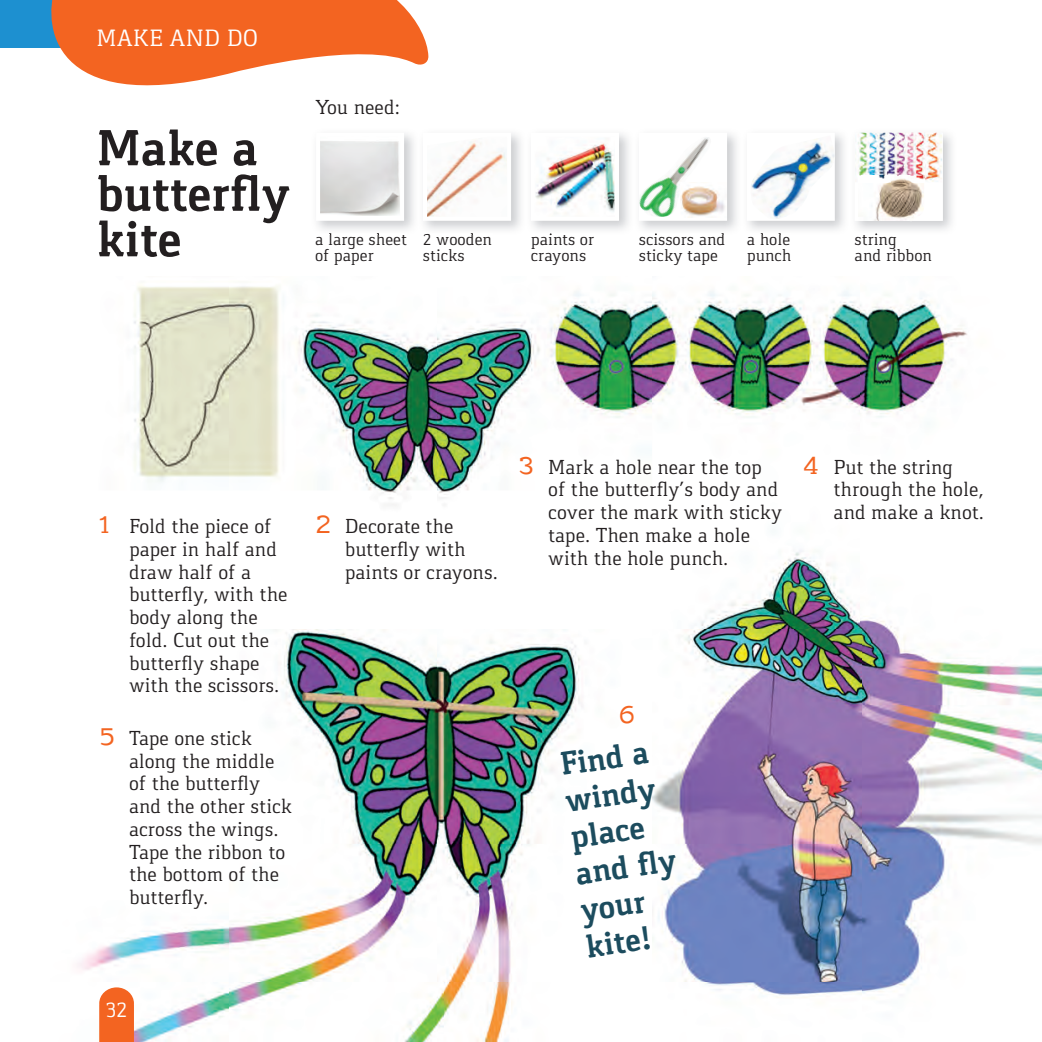
<style>
.page{position:relative;width:1042px;height:1042px;background:#fff}
.page>*{position:absolute;margin:0;border:0;box-sizing:border-box;transform-origin:0 0}
.t1{font:700 52.5px/45.5px "Gaspar";color:#231f20}
.t2{font:700 33.95px/36.8px "Gaspar";color:#1c4c5e}
.t3{font:31.5px "leggimi";color:#f36421}
.t4{font:24.5px "Gaspar";letter-spacing:.005em;color:#fff}
.t5{font:22.75px "Gaspar";color:#fff}
.t6{font:21px/22.8px "Gaspar";color:#231f20}
.t7{font:17.5px/15.8px "Gaspar";color:#231f20}
.s1{font-family:"leggimi";font-size:31.5px;color:#f36421}
</style>
<div class="page">
<img style="left:77px;top:285px;width:965px;height:757px">
<svg style="left:99px;top:987px;width:35px;height:55px;background:#f36f32"></svg>
<div style="left:0;top:0;width:379px;height:47px;background:#1d90d0"></div>
<svg style="left:39px;top:0;width:390px;height:86px;fill:#f36421"></svg>
<svg style="left:318px;top:140px;width:86px;height:81px"></svg>
<img style="left:533px;top:137px;width:86px;height:84px">
<img style="left:424px;top:233px;width:49px;height:2px">
<svg style="left:425px;top:138px;width:86px;height:83px"></svg>
<img style="left:750px;top:136px;width:85px;height:83px">
<img style="left:854px;top:133px;width:89px;height:89px">
<img style="left:639px;top:137px;width:72px;height:80px">
<img style="left:680px;top:183px;width:47px;height:35px">
<p class="t4" style="left:97px;top:24px;width:163px">MAKE AND DO</p>
<h1 class="t1" style="left:97px;top:125px;width:195px">Make a butterfly kite</h1>
<p class="t6" style="left:315px;top:95px;width:86px">You need:</p>
<p class="t7" style="left:315px;top:231px;width:93px">a large sheet of paper</p>
<p class="t7" style="left:423px;top:231px;width:71px">2 wooden sticks</p>
<p class="t7" style="left:531px;top:231px;width:65px">paints or crayons</p>
<p class="t7" style="left:639px;top:231px;width:88px">scissors and sticky tape</p>
<p class="t7" style="left:747px;top:231px;width:46px">a hole punch</p>
<p class="t7" style="left:854px;top:231px;width:79px">string<br>and ribbon</p>
<p class="t6" style="left:129px;top:515px;width:160px;text-indent:-30px"><span class="s1">1</span> Fold the piece of paper in half and draw half of a butterfly, with the body along the fold. Cut out the butterfly shape with the scissors.</p>
<p class="t6" style="left:345px;top:515px;width:154px;text-indent:-30px"><span class="s1">2</span> Decorate the butterfly with paints or crayons.</p>
<p class="t6" style="left:129px;top:726px;width:165px;text-indent:-30px"><span class="s1">5</span> Tape one stick along the middle of the butterfly and the other stick across the wings.<br>Tape the ribbon to the bottom of the butterfly.</p>
<p class="t5" style="left:106px;top:997px;width:23px">32</p>
<p class="t6" style="left:548px;top:455px;width:235px;text-indent:-30px"><span class="s1">3</span> Mark a hole near the top of the butterfly’s body and cover the mark with sticky tape. Then make a hole with the hole punch.</p>
<p class="t6" style="left:833px;top:455px;width:152px;text-indent:-30px"><span class="s1">4</span> Put the string through the hole, and make a knot.</p>
<h3 class="t3" style="left:619px;top:697px;width:18px">6</h3>
<h2 class="t2" style="left:558px;top:746px;width:103px;rotate:-8deg">Find a windy place and fl y your kite!</h2>
</div>
